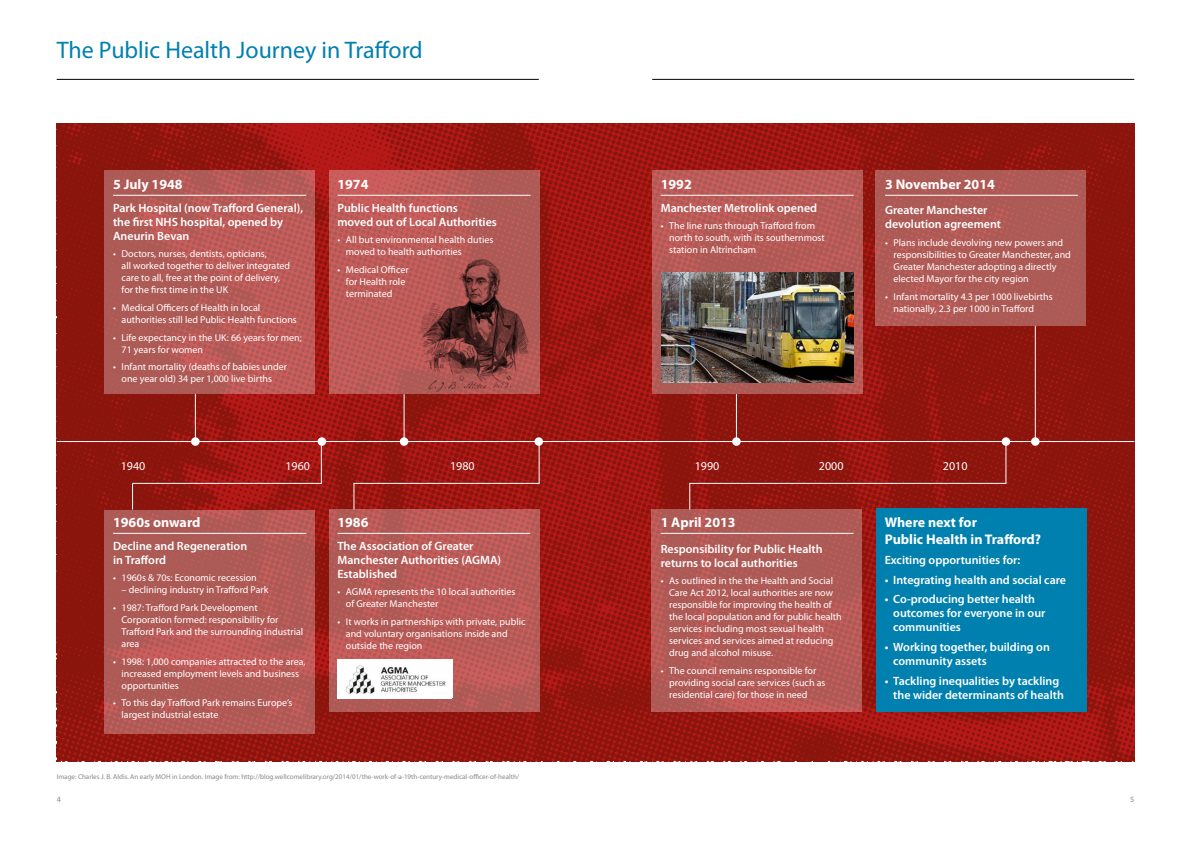
<style>
.page{position:relative;width:1191px;height:842px;background:#fff}
.page>*{position:absolute;margin:0;border:0;box-sizing:border-box;transform-origin:0 0}
.t1{font:24px "Myriad Pro";color:#0080af}
.t2{font:700 14px/17px "Myriad Pro";color:#fff}
.t3{font:600 12px/14px "Myriad Pro";color:#fff}
.t4{font:12px "Myriad Pro";color:#fff}
.t5{font:10px/12px "Myriad Pro";color:#fff}
.t6{font:8px "Myriad Pro";color:#878787}
.t7{font:7px "Myriad Pro";color:#878787}
</style>
<div class="page">
<hr style="left:57px;top:79px;width:482px;height:1px;background:#000">
<hr style="left:652px;top:79px;width:482px;height:1px;background:#000">
<img style="left:57px;top:123px;width:1077px;height:638px">
<svg style="left:105px;top:170px;width:210px;height:224px;background:#b55a57"></svg>
<svg style="left:329px;top:170px;width:210px;height:224px;background:#bb5b58"></svg>
<svg style="left:652px;top:170px;width:210px;height:224px;background:#b75b57"></svg>
<svg style="left:876px;top:170px;width:210px;height:156px;background:#ae5a55"></svg>
<svg style="left:329px;top:510px;width:210px;height:202px;background:#b85b57"></svg>
<svg style="left:652px;top:510px;width:210px;height:202px;background:#b25a56"></svg>
<svg style="left:105px;top:510px;width:210px;height:223px;background:#b35a56"></svg>
<div style="left:876px;top:508px;width:210px;height:204px;background:#0080af"></div>
<hr style="left:57px;top:441px;width:1077px;height:1px;background:#fff">
<hr style="left:113px;top:195px;width:193px;height:1px;background:#fff">
<hr style="left:660px;top:195px;width:193px;height:1px;background:#fff">
<hr style="left:885px;top:195px;width:193px;height:1px;background:#fff">
<hr style="left:660px;top:533px;width:193px;height:1px;background:#fff">
<hr style="left:113px;top:533px;width:193px;height:1px;background:#fff">
<hr style="left:337px;top:195px;width:193px;height:1px;background:#fff">
<hr style="left:337px;top:533px;width:193px;height:1px;background:#fff">
<img style="left:415px;top:253px;width:121px;height:139px">
<div style="left:337px;top:659px;width:115px;height:40px;background:#fff"></div>
<img style="left:346px;top:665px;width:100px;height:29px">
<img style="left:661px;top:272px;width:192px;height:111px">
<div style="left:191px;top:437px;width:9px;height:9px;background:#fff;border-radius:50%"></div>
<svg style="left:317px;top:437px;width:9px;height:9px"></svg>
<div style="left:400px;top:437px;width:8px;height:9px;background:#fff;border-radius:50%"></div>
<svg style="left:534px;top:437px;width:9px;height:9px"></svg>
<div style="left:732px;top:437px;width:8px;height:9px;background:#fff;border-radius:50%"></div>
<svg style="left:1001px;top:437px;width:9px;height:9px"></svg>
<div style="left:1031px;top:437px;width:8px;height:9px;background:#fff;border-radius:50%"></div>
<hr style="left:195px;top:394px;width:1px;height:48px;background:#fff">
<hr style="left:403px;top:394px;width:1px;height:48px;background:#fff">
<hr style="left:736px;top:394px;width:1px;height:48px;background:#fff">
<hr style="left:1034px;top:326px;width:1px;height:116px;background:#fff">
<svg style="left:132px;top:483px;width:1px;height:27px"></svg>
<svg style="left:353px;top:484px;width:1px;height:26px"></svg>
<svg style="left:689px;top:484px;width:1px;height:26px"></svg>
<hr style="left:321px;top:442px;width:1px;height:41px;background:#fff">
<hr style="left:538px;top:442px;width:1px;height:41px;background:#fff">
<hr style="left:1005px;top:442px;width:1px;height:41px;background:#fff">
<hr style="left:133px;top:483px;width:189px;height:1px;background:#fff">
<hr style="left:353px;top:483px;width:186px;height:1px;background:#fff">
<hr style="left:689px;top:483px;width:317px;height:1px;background:#fff">
<h1 class="t1" style="left:57px;top:37px;width:367px">The Public Health Journey in Trafford</h1>
<h2 class="t2" style="left:113px;top:175px;width:71px">5 July 1948</h2>
<p class="t3" style="left:113px;top:201px;width:192px">Park Hospital (now Trafford General), the first NHS hospital, opened by<br>Aneurin Bevan</p>
<p class="t5" style="left:122px;top:248px;width:170px;text-indent:-8px">• Doctors, nurses, dentists, opticians,<br>all worked together to deliver integrated care to all, free at the point of delivery, for the first time in the UK</p>
<p class="t5" style="left:122px;top:302px;width:177px;text-indent:-8px">• Medical Officers of Health in local authorities still led Public Health functions</p>
<p class="t5" style="left:122px;top:331px;width:182px;text-indent:-8px">• Life expectancy in the UK: 66 years for men;<br>71 years for women</p>
<p class="t5" style="left:122px;top:361px;width:167px;text-indent:-8px">• Infant mortality (deaths of babies under one year old) 34 per 1,000 live births</p>
<h2 class="t2" style="left:337px;top:175px;width:33px">1974</h2>
<p class="t3" style="left:337px;top:201px;width:161px">Public Health functions moved out of Local Authorities</p>
<p class="t5" style="left:346px;top:234px;width:149px;text-indent:-8px">• All but environmental health duties moved to health authorities</p>
<p class="t5" style="left:346px;top:264px;width:64px;text-indent:-8px">• Medical Officer for Health role terminated</p>
<h2 class="t2" style="left:660px;top:175px;width:33px">1992</h2>
<p class="t3" style="left:660px;top:201px;width:158px">Manchester Metrolink opened</p>
<p class="t5" style="left:669px;top:220px;width:157px;text-indent:-8px">• The line runs through Trafford from north to south, with its southernmost station in Altrincham</p>
<h2 class="t2" style="left:885px;top:175px;width:111px">3 November 2014</h2>
<p class="t3" style="left:885px;top:204px;width:118px">Greater Manchester devolution agreement</p>
<p class="t5" style="left:893px;top:237px;width:179px;text-indent:-8px">• Plans include devolving new powers and responsibilities to Greater Manchester, and Greater Manchester adopting a directly elected Mayor for the city region</p>
<p class="t5" style="left:893px;top:291px;width:161px;text-indent:-8px">• Infant mortality 4.3 per 1000 livebirths nationally, 2.3 per 1000 in Trafford</p>
<p class="t4" style="left:121px;top:459px;width:26px">1940</p>
<p class="t4" style="left:285px;top:459px;width:26px">1960</p>
<p class="t4" style="left:450px;top:459px;width:26px">1980</p>
<p class="t4" style="left:695px;top:459px;width:26px">1990</p>
<p class="t4" style="left:819px;top:459px;width:26px">2000</p>
<p class="t4" style="left:943px;top:459px;width:26px">2010</p>
<h2 class="t2" style="left:113px;top:513px;width:89px">1960s onward</h2>
<p class="t3" style="left:113px;top:539px;width:136px">Decline and Regeneration in Trafford</p>
<p class="t5" style="left:113px;top:572px;width:145px">• 1960s &amp; 70s: Economic recession</p>
<p class="t5" style="left:122px;top:584px;width:148px">– declining industry in Trafford Park</p>
<p class="t5" style="left:122px;top:602px;width:183px;text-indent:-8px">• 1987: Trafford Park Development<br>Corporation formed: responsibility for<br>Trafford Park and the surrounding industrial area</p>
<p class="t5" style="left:122px;top:655px;width:185px;text-indent:-8px">• 1998: 1,000 companies attracted to the area, increased employment levels and business opportunities</p>
<p class="t5" style="left:122px;top:697px;width:172px;text-indent:-8px">• To this day Trafford Park remains Europe’s largest industrial estate</p>
<h2 class="t2" style="left:337px;top:513px;width:33px">1986</h2>
<p class="t3" style="left:337px;top:539px;width:165px">The Association of Greater<br>Manchester Authorities (AGMA)<br>Established</p>
<p class="t5" style="left:346px;top:586px;width:171px;text-indent:-8px">• AGMA represents the 10 local authorities of Greater Manchester</p>
<p class="t5" style="left:346px;top:616px;width:181px;text-indent:-8px">• It works in partnerships with private, public and voluntary organisations inside and outside the region</p>
<p class="t7" style="left:57px;top:773px;width:464px">Image: Charles J. B. Aldis. An early MOH in London. Image from: http://blog.wellcomelibrary.org/2014/01/the-work-of-a-19th-century-medical-officer-of-health/</p>
<h2 class="t2" style="left:660px;top:513px;width:76px">1 April 2013</h2>
<p class="t3" style="left:660px;top:542px;width:163px">Responsibility for Public Health returns to local authorities</p>
<p class="t5" style="left:669px;top:575px;width:174px;text-indent:-8px">• As outlined in the the Health and Social Care Act 2012, local authorities are now responsible for improving the health of the local population and for public health services including most sexual health services and services aimed at reducing drug and alcohol misuse.</p>
<p class="t5" style="left:669px;top:665px;width:158px;text-indent:-8px">• The council remains responsible for providing social care services (such as residential care) for those in need</p>
<h2 class="t2" style="left:884px;top:513px;width:158px">Where next for<br>Public Health in Trafford?</h2>
<p class="t3" style="left:884px;top:553px;width:137px">Exciting opportunities for:</p>
<p class="t3" style="left:884px;top:573px;width:183px">• Integrating health and social care</p>
<p class="t3" style="left:893px;top:592px;width:154px;text-indent:-9px">• Co-producing better health outcomes for everyone in our communities</p>
<p class="t3" style="left:893px;top:640px;width:158px;text-indent:-9px">• Working together, building on community assets</p>
<p class="t3" style="left:893px;top:674px;width:172px;text-indent:-9px">• Tackling inequalities by tackling the wider determinants of health</p>
<p class="t6" style="left:57px;top:795px;width:6px">4</p>
<p class="t6" style="left:1130px;top:795px;width:6px">5</p>
</div>
